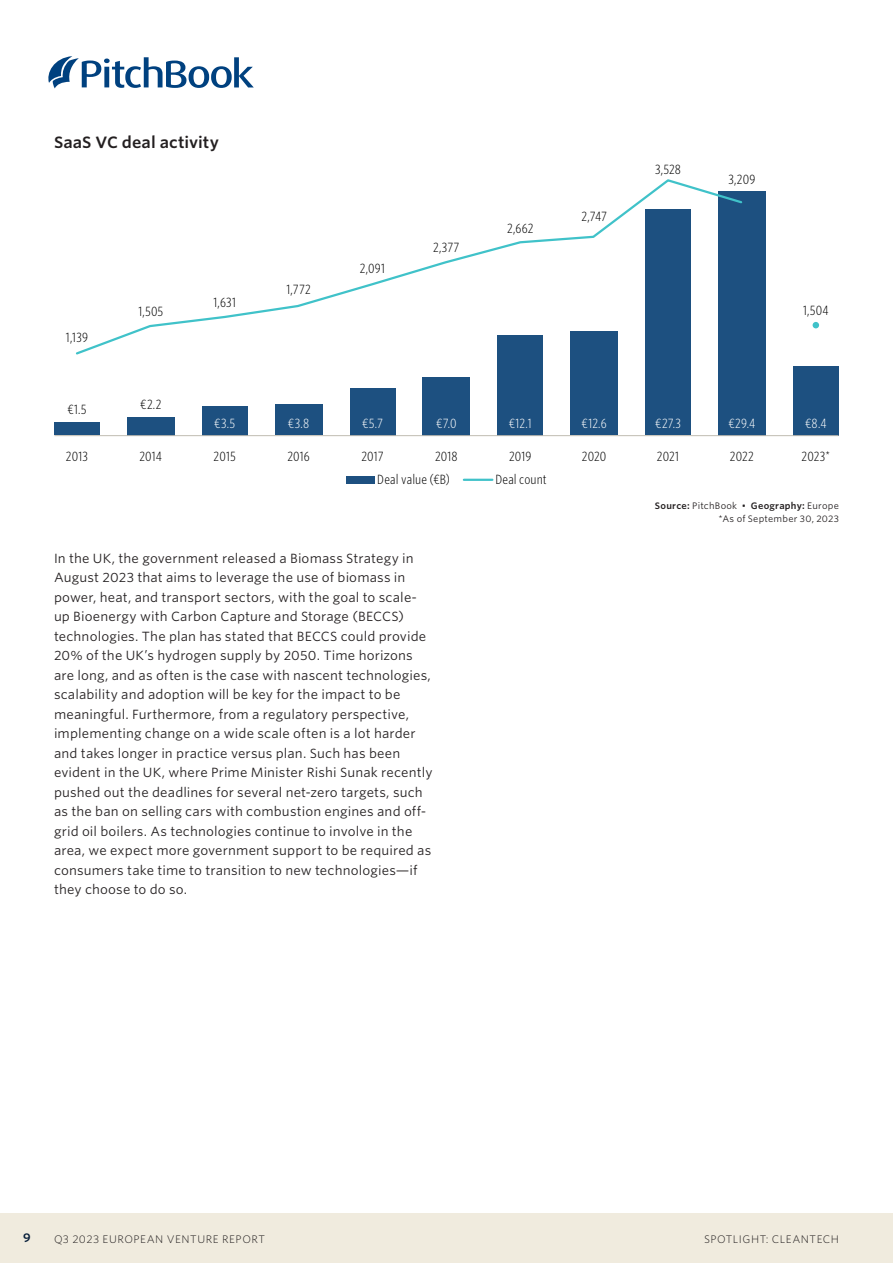
<style>
.page{position:relative;width:893px;height:1263px;background:#fff}
.page>*{position:absolute;margin:0;border:0;box-sizing:border-box;transform-origin:0 0}
.CR_Chart_table_title{font:600 15.75px "Whitney S Sm";letter-spacing:.005em;color:#231f20}
.CR_Body_copy_-_runt_control{font:12.75px/19.5px "Whitney S Sm";letter-spacing:.01em;color:#231f20}
.t1{font:300 12.75px "Whitney Cond S Sm";letter-spacing:.005em;color:#000}
.t2{font:300 12.75px "Whitney Cond S Sm";letter-spacing:-.005em;color:#fff}
.t3{font:600 12px "Whitney S Sm";color:#051c38}
.t4{font:300 10.5px "Whitney S Sm";letter-spacing:.045em;color:#231f20}
.CR_Source_tag{font:600 9px "Whitney S Sm";letter-spacing:.025em;color:#231f20}
.CR_Source_tag-2{font:9px "Whitney S Sm";letter-spacing:.03em;color:#231f20}
.s1{font-weight:400}
</style>
<div class="page">
<div style="left:0;top:1213px;width:893px;height:50px;background:#f0ebde"></div>
<svg style="left:48px;top:56px;width:206px;height:32px"></svg>
<div style="left:346px;top:476px;width:29px;height:7px;background:#1d5080"></div>
<hr style="left:464px;top:479px;width:28px;height:2px;background:#40c2c9">
<div style="left:793px;top:366px;width:45px;height:69px;background:#1d5080"></div>
<div style="left:718px;top:191px;width:47px;height:244px;background:#1d5080"></div>
<div style="left:645px;top:209px;width:46px;height:226px;background:#1d5080"></div>
<div style="left:571px;top:332px;width:47px;height:103px;background:#1d5080"></div>
<div style="left:498px;top:335px;width:45px;height:100px;background:#1d5080"></div>
<div style="left:423px;top:377px;width:47px;height:58px;background:#1d5080"></div>
<div style="left:350px;top:388px;width:45px;height:47px;background:#1d5080"></div>
<div style="left:275px;top:404px;width:47px;height:31px;background:#1d5080"></div>
<div style="left:202px;top:406px;width:45px;height:29px;background:#1d5080"></div>
<div style="left:127px;top:417px;width:47px;height:18px;background:#1d5080"></div>
<div style="left:54px;top:423px;width:46px;height:12px;background:#1d5080"></div>
<svg style="left:76px;top:179px;width:667px;height:177px"></svg>
<svg style="left:813px;top:322px;width:6px;height:6px"></svg>
<hr style="left:54px;top:435px;width:784px;height:1px;background:#c0bcb2">
<p class="CR_Chart_table_title" style="left:54px;top:131px;width:166px">SaaS VC deal activity</p>
<p class="t1" style="left:66px;top:329px;width:24px">1,139</p>
<p class="t1" style="left:138px;top:303px;width:26px">1,505</p>
<p class="t1" style="left:67px;top:401px;width:21px">€1.5</p>
<p class="t1" style="left:140px;top:397px;width:23px">€2.2</p>
<p class="t1" style="left:213px;top:294px;width:24px">1,631</p>
<p class="t1" style="left:286px;top:281px;width:26px">1,772</p>
<p class="t1" style="left:360px;top:260px;width:27px">2,091</p>
<p class="t1" style="left:433px;top:239px;width:28px">2,377</p>
<p class="t1" style="left:507px;top:220px;width:28px">2,662</p>
<p class="t1" style="left:581px;top:208px;width:27px">2,747</p>
<p class="t1" style="left:655px;top:161px;width:28px">3,528</p>
<p class="t1" style="left:728px;top:171px;width:28px">3,209</p>
<p class="t1" style="left:803px;top:302px;width:27px">1,504</p>
<p class="t2" style="left:214px;top:415px;width:22px">€3.5</p>
<p class="t2" style="left:288px;top:415px;width:23px">€3.8</p>
<p class="t2" style="left:362px;top:415px;width:22px">€5.7</p>
<p class="t2" style="left:436px;top:415px;width:22px">€7.0</p>
<p class="t2" style="left:509px;top:415px;width:25px">€12.1</p>
<p class="t2" style="left:582px;top:415px;width:27px">€12.6</p>
<p class="t2" style="left:655px;top:415px;width:27px">€27.3</p>
<p class="t2" style="left:728px;top:415px;width:29px">€29.4</p>
<p class="t2" style="left:805px;top:415px;width:23px">€8.4</p>
<p class="t1" style="left:66px;top:448px;width:23px">2013</p>
<p class="t1" style="left:139px;top:448px;width:24px">2014</p>
<p class="t1" style="left:214px;top:448px;width:24px">2015</p>
<p class="t1" style="left:287px;top:448px;width:24px">2016</p>
<p class="t1" style="left:361px;top:448px;width:24px">2017</p>
<p class="t1" style="left:435px;top:448px;width:24px">2018</p>
<p class="t1" style="left:509px;top:448px;width:24px">2019</p>
<p class="t1" style="left:582px;top:448px;width:26px">2020</p>
<p class="t1" style="left:657px;top:448px;width:24px">2021</p>
<p class="t1" style="left:730px;top:448px;width:26px">2022</p>
<p class="t1" style="left:801px;top:448px;width:30px">2023*</p>
<p class="t1" style="left:377px;top:471px;width:74px">Deal value (€B)</p>
<p class="t1" style="left:495px;top:471px;width:53px">Deal count</p>
<p class="CR_Body_copy_-_runt_control" style="left:54px;top:548px;width:380px">In the UK, the government released a Biomass Strategy in August 2023 that aims to leverage the use of biomass in power, heat, and transport sectors, with the goal to scale&shy;up Bioenergy with Carbon Capture and Storage (BECCS) technologies. The plan has stated that BECCS could provide 20% of the UK’s hydrogen supply by 2050. Time horizons are long, and as often is the case with nascent technologies, scalability and adoption will be key for the impact to be meaningful. Furthermore, from a regulatory perspective, implementing change on a wide scale often is a lot harder and takes longer in practice versus plan. Such has been evident in the UK, where Prime Minister Rishi Sunak recently pushed out the deadlines for several net-zero targets, such as the ban on selling cars with combustion engines and off&shy;grid oil boilers. As technologies continue to involve in the area, we expect more government support to be required as consumers take time to transition to new technologies—if they choose to do so.</p>
<p class="CR_Source_tag" style="left:655px;top:499px;width:186px">Source: <span class="s1">PitchBook •</span> Geography: <span class="s1">Europe</span></p>
<p class="CR_Source_tag-2" style="left:719px;top:513px;width:122px">*As of September 30, 2023</p>
<p class="t3" style="left:23px;top:1229px;width:9px">9</p>
<p class="t4" style="left:54px;top:1232px;width:212px">Q3 2023 EUROPEAN VENTURE REPORT</p>
<p class="t4" style="left:704px;top:1232px;width:136px">SPOTLIGHT: CLEANTECH</p>
</div>
